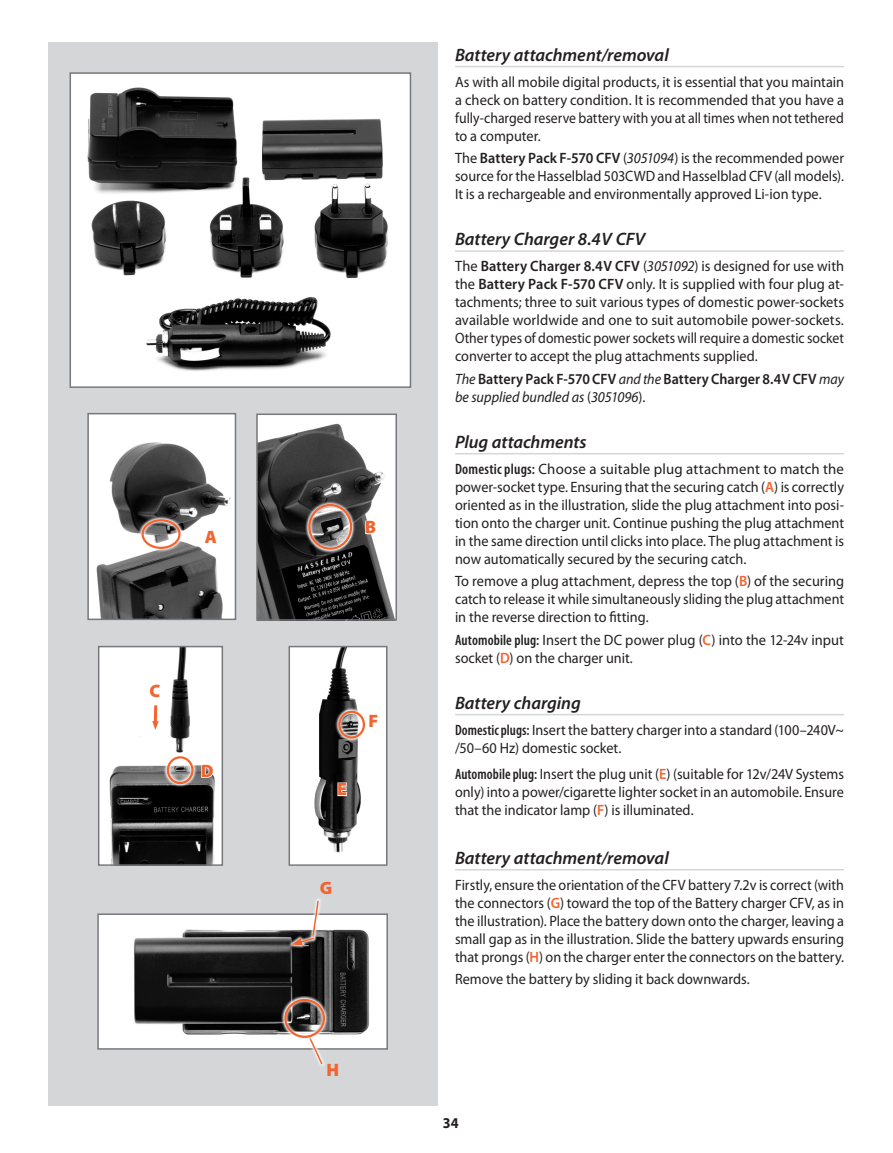
<style>
.page{position:relative;width:893px;height:1153px;background:#fff}
.page>*{position:absolute;margin:0;border:0;box-sizing:border-box;transform-origin:0 0}
.subs{font:italic 600 18px "Myriad Pro";letter-spacing:-.005em;color:#231f20}
.t1{font:900 18px "Myriad Pro";color:#f26430}
.bröd{font:15px/18px "Myriad Pro";color:#231f20;text-align:justify;scale:.95 1}
.bröd-2{font:15px/18px "Myriad Pro";color:#231f20;text-align:justify;scale:.96 1}
.bröd-3{font:15px/18px "Myriad Pro";color:#231f20;text-align:justify}
.bröd-4{font:15px/18px "Myriad Pro";color:#231f20;text-align:justify;scale:.94 1}
.bröd-5{font:600 15px/18px "Myriad Pro";color:#231f20;scale:.94 1}
.t2{font:700 15px "Myriad Pro";color:#231f20;scale:.95 1}
.s1{font-weight:600}
.s2{font-style:italic}
.s3{font-weight:400;font-style:italic}
.s4{font-weight:400}
.s5{font-weight:600;font-stretch:condensed}
.s6{font-weight:600;color:#f26430}
</style>
<div class="page">
<hr style="left:455px;top:250px;width:389px;height:2px;background:#d5d6d8">
<hr style="left:455px;top:453px;width:389px;height:1px;background:#d5d6d8">
<hr style="left:455px;top:713px;width:389px;height:2px;background:#d5d6d8">
<hr style="left:455px;top:868px;width:389px;height:2px;background:#d5d6d8">
<div style="left:49px;top:43px;width:389px;height:1063px;background:#d5d6d8"></div>
<img style="left:73px;top:75px;width:335px;height:310px">
<div style="left:70px;top:72px;width:341px;height:316px;border:2px solid #76787b"></div>
<img style="left:101px;top:648px;width:119px;height:214px">
<div style="left:98px;top:645px;width:125px;height:220px;border:2px solid #76787b"></div>
<img style="left:90px;top:416px;width:143px;height:201px">
<div style="left:87px;top:413px;width:149px;height:207px;border:2px solid #76787b"></div>
<img style="left:259px;top:416px;width:135px;height:201px">
<div style="left:256px;top:413px;width:141px;height:207px;border:2px solid #76787b"></div>
<svg style="left:364px;top:519px;width:13px;height:16px"></svg>
<hr style="left:154px;top:705px;width:3px;height:18px;background:#f26430">
<svg style="left:152px;top:721px;width:7px;height:9px"></svg>
<svg style="left:200px;top:763px;width:14px;height:15px"></svg>
<svg style="left:164px;top:752px;width:33px;height:35px"></svg>
<div style="left:167px;top:756px;width:27px;height:28px;border:2px solid #f26430;border-radius:50%"></div>
<img style="left:292px;top:648px;width:92px;height:214px">
<div style="left:289px;top:645px;width:98px;height:220px;border:2px solid #76787b"></div>
<svg style="left:335px;top:707px;width:33px;height:35px"></svg>
<div style="left:338px;top:710px;width:27px;height:28px;border:2px solid #f26430;border-radius:50%"></div>
<svg style="left:337px;top:781px;width:11px;height:15px"></svg>
<svg style="left:138px;top:516px;width:46px;height:36px"></svg>
<div style="left:141px;top:519px;width:40px;height:30px;border:2px solid #f26430;border-radius:50%"></div>
<svg style="left:305px;top:500px;width:51px;height:53px;background:#6c6360"></svg>
<div style="left:308px;top:504px;width:44px;height:45px;border:2px solid #f26430;border-radius:50%"></div>
<img style="left:100px;top:916px;width:285px;height:130px">
<div style="left:97px;top:913px;width:291px;height:136px;border:2px solid #76787b"></div>
<svg style="left:304px;top:1041px;width:22px;height:9px"></svg>
<svg style="left:307px;top:1041px;width:17px;height:25px"></svg>
<svg style="left:281px;top:995px;width:47px;height:46px;background:#796e6a"></svg>
<div style="left:284px;top:998px;width:41px;height:39px;border:2px solid #f26430;border-radius:50%"></div>
<svg style="left:320px;top:900px;width:2px;height:42px"></svg>
<svg style="left:288px;top:934px;width:30px;height:14px"></svg>
<svg style="left:292px;top:899px;width:28px;height:46px"></svg>
<hr style="left:455px;top:66px;width:389px;height:1px;background:#d5d6d8">
<p class="t1" style="left:205px;top:526px;width:14px">A</p>
<p class="t1" style="left:149px;top:681px;width:12px">C</p>
<p class="t1" style="left:201px;top:760px;width:14px">D</p>
<p class="t1" style="left:365px;top:517px;width:13px">B</p>
<p class="t1" style="left:337px;top:779px;width:11px">E</p>
<p class="t1" style="left:369px;top:711px;width:11px">F</p>
<p class="t1" style="left:320px;top:877px;width:14px">G</p>
<p class="t1" style="left:327px;top:1059px;width:14px">H</p>
<p class="subs" style="left:455px;top:45px;width:215px">Battery attachment/removal</p>
<p class="bröd" style="left:455px;top:73px;width:411px">As with all mobile digital products, it is essential that you maintain a check on battery condition. It is recommended that you have a fully-charged reserve battery with you at all times when not tethered to a computer.</p>
<p class="bröd" style="left:455px;top:149px;width:411px">The <span class="s1">Battery Pack F-570 CFV</span> (<span class="s2">3051094</span>) is the recommended power source for the Hasselblad 503CWD and Hasselblad CFV (all models).<br>It is a rechargeable and environmentally approved Li-ion type.</p>
<p class="subs" style="left:455px;top:229px;width:192px">Battery Charger 8.4V CFV</p>
<p class="bröd-2" style="left:455px;top:257px;width:407px">The <span class="s1">Battery Charger 8.4V CFV</span> (<span class="s2">3051092</span>) is designed for use with the <span class="s1">Battery Pack F-570 CFV</span> only. It is supplied with four plug at&shy;tachments; three to suit various types of domestic power-sockets available worldwide and one to suit automobile power-sockets.<br>Other types of domestic power sockets will require a domestic socket converter to accept the plug attachments supplied.</p>
<p class="bröd-5" style="left:455px;top:370px;width:415px"><span class="s3">The</span> Battery Pack F-570 CFV <span class="s3">and the</span> Battery Charger 8.4V CFV <span class="s3">may be supplied bundled as</span> <span class="s4">(</span><span class="s3">3051096</span><span class="s4">).</span></p>
<p class="subs" style="left:455px;top:432px;width:133px">Plug attachments</p>
<p class="bröd-3" style="left:455px;top:460px;width:391px"><span class="s5">Domestic plugs:</span> Choose a suitable plug attachment to match the power-socket type. Ensuring that the securing catch (<span class="s6">A</span>) is correctly oriented as in the illustration, slide the plug attachment into posi&shy;tion onto the charger unit. Continue pushing the plug attachment in the same direction until clicks into place. The plug attachment is now automatically secured by the securing catch.</p>
<p class="bröd-2" style="left:455px;top:572px;width:407px">To remove a plug attachment, depress the top (<span class="s6">B</span>) of the securing catch to release it while simultaneously sliding the plug attachment in the reverse direction to fitting.</p>
<p class="bröd-3" style="left:455px;top:630px;width:391px"><span class="s5">Automobile plug:</span> Insert the DC power plug (<span class="s6">C</span>) into the 12-24v input socket (<span class="s6">D</span>) on the charger unit.</p>
<p class="subs" style="left:455px;top:692px;width:127px">Battery charging</p>
<p class="bröd" style="left:455px;top:721px;width:411px"><span class="s5">Domestic plugs:</span> Insert the battery charger into a standard (100–240V~ /50–60 Hz) domestic socket.</p>
<p class="bröd" style="left:455px;top:765px;width:411px"><span class="s5">Automobile plug:</span> Insert the plug unit (<span class="s6">E</span>) (suitable for 12v/24V Systems only) into a power/cigarette lighter socket in an automobile. Ensure that the indicator lamp (<span class="s6">F</span>) is illuminated.</p>
<p class="subs" style="left:455px;top:847px;width:215px">Battery attachment/removal</p>
<p class="bröd-4" style="left:455px;top:876px;width:415px">Firstly, ensure the orientation of the CFV battery 7.2v is correct (with the connectors (<span class="s6">G</span>) toward the top of the Battery charger CFV, as in the illustration). Place the battery down onto the charger, leaving a small gap as in the illustration. Slide the battery upwards ensuring that prongs (<span class="s6">H</span>) on the charger enter the connectors on the battery.</p>
<p class="bröd" style="left:455px;top:970px;width:312px">Remove the battery by sliding it back downwards.</p>
<p class="t2" style="left:443px;top:1113px;width:18px">34</p>
</div>
